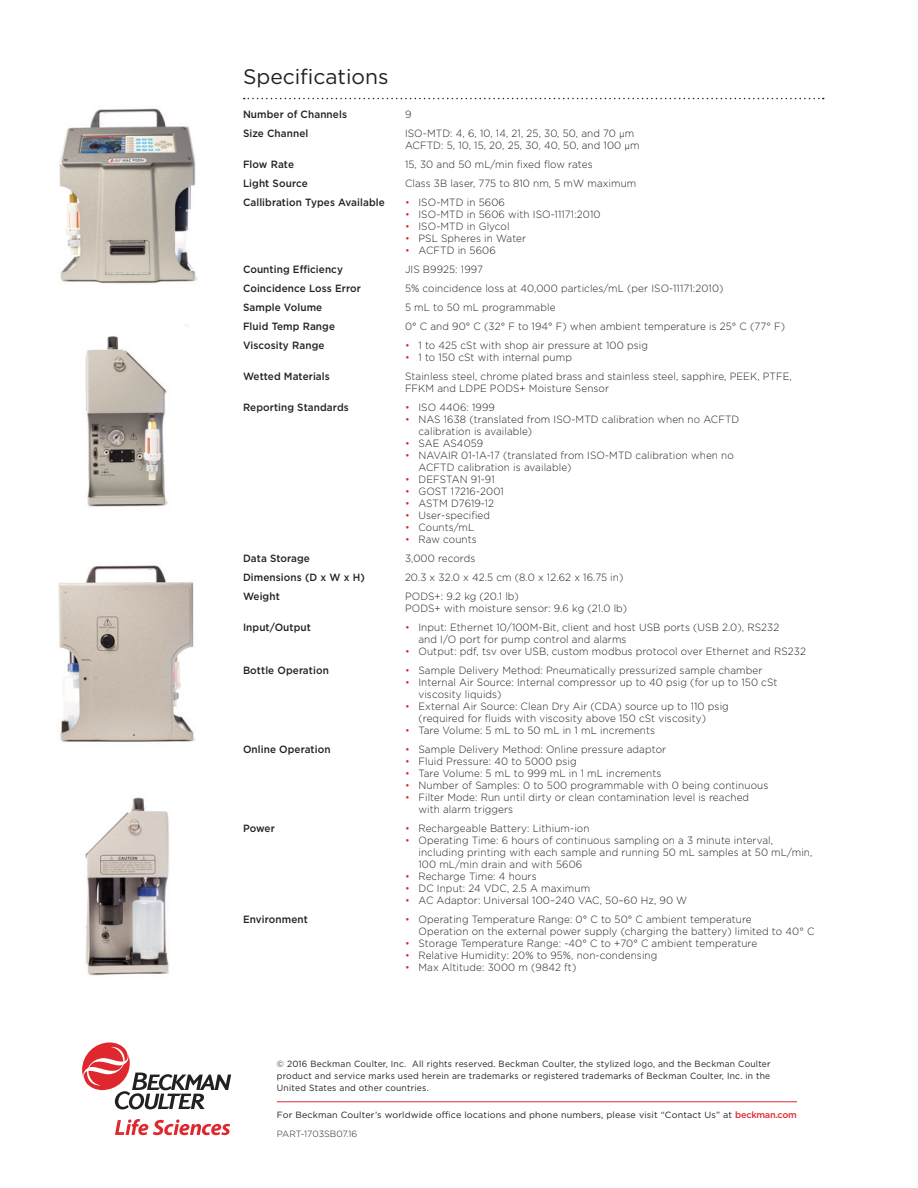
<style>
.page{position:relative;width:918px;height:1188px;background:#fff}
.page>*{position:absolute;margin:0;border:0;box-sizing:border-box;transform-origin:0 0}
.Headline{font:21px "Gotham";color:#232020}
.specs{font:300 10.5px/12px "Gotham";letter-spacing:.01em;color:#232020;scale:.95 1}
.specs-2{font:500 10.5px "Gotham";letter-spacing:.01em;color:#232020;scale:.95 1}
.footer2{font:9px/12px "Gotham";letter-spacing:.02em;color:#232020;text-align:justify;scale:.95 1}
.footer2-2{font:9px "Gotham";letter-spacing:.02em;color:#232020}
.footer_3{font:300 9px "Gotham";color:#232020}
.s1{font-family:"Gill Sans"}
.s2{color:#df282d}
.s3{font-weight:500;font-size:9.15px;color:#df282d}
</style>
<div class="page">
<hr style="left:277px;top:1101px;width:520px;height:1px;background:#df282d">
<svg style="left:82px;top:1042px;width:149px;height:67px"></svg>
<svg style="left:115px;top:1119px;width:115px;height:16px"></svg>
<img style="left:59px;top:108px;width:139px;height:176px">
<img style="left:85px;top:336px;width:83px;height:171px">
<img style="left:58px;top:565px;width:137px;height:177px">
<img style="left:85px;top:797px;width:85px;height:179px">
<svg style="left:244px;top:98px;width:580px;height:1px"></svg>
<p class="Headline" style="left:243px;top:63px;width:147px">Specifications</p>
<p class="specs-2" style="left:243px;top:107px;width:111px">Number of Channels</p>
<p class="specs" style="left:405px;top:108px;width:8px">9</p>
<p class="specs-2" style="left:243px;top:126px;width:70px">Size Channel</p>
<p class="specs" style="left:405px;top:127px;width:249px">ISO-MTD: 4, 6, 10, 14, 21, 25, 30, 50, and 70 <span class="s1">µ</span>m<br>ACFTD: 5, 10, 15, 20, 25, 30, 40, 50, and 100 <span class="s1">µ</span>m</p>
<p class="specs-2" style="left:243px;top:157px;width:55px">Flow Rate</p>
<p class="specs" style="left:405px;top:158px;width:199px">15, 30 and 50 mL/min fixed flow rates</p>
<p class="specs-2" style="left:243px;top:176px;width:70px">Light Source</p>
<p class="specs" style="left:405px;top:177px;width:245px">Class 3B laser, 775 to 810 nm, 5 mW maximum</p>
<p class="specs-2" style="left:243px;top:195px;width:151px">Callibration Types Available</p>
<p class="specs" style="left:405px;top:196px;width:107px"><span class="s2">•</span> ISO-MTD in 5606</p>
<p class="specs" style="left:405px;top:208px;width:207px"><span class="s2">•</span> ISO-MTD in 5606 with ISO-11171:2010</p>
<p class="specs" style="left:405px;top:220px;width:112px"><span class="s2">•</span> ISO-MTD in Glycol</p>
<p class="specs" style="left:405px;top:232px;width:129px"><span class="s2">•</span> PSL Spheres in Water</p>
<p class="specs" style="left:405px;top:244px;width:97px"><span class="s2">•</span> ACFTD in 5606</p>
<p class="specs-2" style="left:243px;top:262px;width:107px">Counting Efficiency</p>
<p class="specs" style="left:405px;top:263px;width:84px">JIS B9925: 1997</p>
<p class="specs-2" style="left:243px;top:281px;width:126px">Coincidence Loss Error</p>
<p class="specs" style="left:405px;top:282px;width:337px">5% coincidence loss at 40,000 particles/mL (per ISO-11171:2010)</p>
<p class="specs-2" style="left:243px;top:300px;width:85px">Sample Volume</p>
<p class="specs" style="left:405px;top:301px;width:160px">5 mL to 50 mL programmable</p>
<p class="specs-2" style="left:243px;top:319px;width:98px">Fluid Temp Range</p>
<p class="specs" style="left:405px;top:320px;width:402px">0° C and 90° C (32° F to 194° F) when ambient temperature is 25° C (77° F)</p>
<p class="specs-2" style="left:243px;top:338px;width:87px">Viscosity Range</p>
<p class="specs" style="left:405px;top:339px;width:257px"><span class="s2">•</span> 1 to 425 cSt with shop air pressure at 100 psig</p>
<p class="specs" style="left:405px;top:351px;width:177px"><span class="s2">•</span> 1 to 150 cSt with internal pump</p>
<p class="specs-2" style="left:243px;top:370px;width:93px">Wetted Materials</p>
<p class="specs" style="left:405px;top:370px;width:409px">Stainless steel, chrome plated brass and stainless steel, sapphire, PEEK, PTFE,<br>FFKM and LDPE PODS+ Moisture Sensor</p>
<p class="specs-2" style="left:243px;top:401px;width:113px">Reporting Standards</p>
<p class="specs" style="left:405px;top:401px;width:96px"><span class="s2">•</span> ISO 4406: 1999</p>
<p class="specs" style="left:418px;top:413px;width:339px;text-indent:-13px"><span class="s2">•</span> NAS 1638 (translated from ISO-MTD calibration when no ACFTD calibration is available)</p>
<p class="specs" style="left:405px;top:437px;width:84px"><span class="s2">•</span> SAE AS4059</p>
<p class="specs" style="left:418px;top:449px;width:333px;text-indent:-13px"><span class="s2">•</span> NAVAIR 01-1A-17 (translated from ISO-MTD calibration when no<br>ACFTD calibration is available)</p>
<p class="specs" style="left:405px;top:473px;width:96px"><span class="s2">•</span> DEFSTAN 91-91</p>
<p class="specs" style="left:405px;top:485px;width:106px"><span class="s2">•</span> GOST 17216-2001</p>
<p class="specs" style="left:405px;top:497px;width:95px"><span class="s2">•</span> ASTM D7619-12</p>
<p class="specs" style="left:405px;top:509px;width:91px"><span class="s2">•</span> User-specified</p>
<p class="specs" style="left:405px;top:521px;width:74px"><span class="s2">•</span> Counts/mL</p>
<p class="specs" style="left:405px;top:533px;width:77px"><span class="s2">•</span> Raw counts</p>
<p class="specs-2" style="left:243px;top:552px;width:72px">Data Storage</p>
<p class="specs" style="left:405px;top:552px;width:76px">3,000 records</p>
<p class="specs-2" style="left:243px;top:571px;width:130px">Dimensions (D x W x H)</p>
<p class="specs" style="left:405px;top:571px;width:231px">20.3 x 32.0 x 42.5 cm (8.0 x 12.62 x 16.75 in)</p>
<p class="specs-2" style="left:243px;top:590px;width:40px">Weight</p>
<p class="specs" style="left:405px;top:590px;width:235px">PODS+: 9.2 kg (20.1 lb)<br>PODS+ with moisture sensor: 9.6 kg (21.0 lb)</p>
<p class="specs-2" style="left:243px;top:621px;width:73px">Input/Output</p>
<p class="specs" style="left:418px;top:621px;width:381px;text-indent:-13px"><span class="s2">•</span> Input: Ethernet 10/100M-Bit, client and host USB ports (USB 2.0), RS232 and I/O port for pump control and alarms</p>
<p class="specs" style="left:405px;top:645px;width:424px"><span class="s2">•</span> Output: pdf, tsv over USB, custom modbus protocol over Ethernet and RS232</p>
<p class="specs-2" style="left:243px;top:664px;width:92px">Bottle Operation</p>
<p class="specs" style="left:405px;top:664px;width:378px"><span class="s2">•</span> Sample Delivery Method: Pneumatically pressurized sample chamber</p>
<p class="specs" style="left:418px;top:676px;width:379px;text-indent:-13px"><span class="s2">•</span> Internal Air Source: Internal compressor up to 40 psig (for up to 150 cSt viscosity liquids)</p>
<p class="specs" style="left:418px;top:700px;width:328px;text-indent:-13px"><span class="s2">•</span> External Air Source: Clean Dry Air (CDA) source up to 110 psig (required for fluids with viscosity above 150 cSt viscosity)</p>
<p class="specs" style="left:405px;top:724px;width:265px"><span class="s2">•</span> Tare Volume: 5 mL to 50 mL in 1 mL increments</p>
<p class="specs-2" style="left:243px;top:743px;width:94px">Online Operation</p>
<p class="specs" style="left:405px;top:743px;width:276px"><span class="s2">•</span> Sample Delivery Method: Online pressure adaptor</p>
<p class="specs" style="left:405px;top:755px;width:182px"><span class="s2">•</span> Fluid Pressure: 40 to 5000 psig</p>
<p class="specs" style="left:405px;top:767px;width:271px"><span class="s2">•</span> Tare Volume: 5 mL to 999 mL in 1 mL increments</p>
<p class="specs" style="left:405px;top:779px;width:384px"><span class="s2">•</span> Number of Samples: 0 to 500 programmable with 0 being continuous</p>
<p class="specs" style="left:418px;top:791px;width:350px;text-indent:-13px"><span class="s2">•</span> Filter Mode: Run until dirty or clean contamination level is reached with alarm triggers</p>
<p class="specs-2" style="left:243px;top:822px;width:35px">Power</p>
<p class="specs" style="left:405px;top:822px;width:196px"><span class="s2">•</span> Rechargeable Battery: Lithium-ion</p>
<p class="specs" style="left:418px;top:834px;width:416px;text-indent:-13px"><span class="s2">•</span> Operating Time: 6 hours of continuous sampling on a 3 minute interval, including printing with each sample and running 50 mL samples at 50 mL/min,<br>100 mL/min drain and with 5606</p>
<p class="specs" style="left:405px;top:870px;width:140px"><span class="s2">•</span> Recharge Time: 4 hours</p>
<p class="specs" style="left:405px;top:882px;width:196px"><span class="s2">•</span> DC Input: 24 VDC, 2.5 A maximum</p>
<p class="specs" style="left:405px;top:894px;width:299px"><span class="s2">•</span> AC Adaptor: Universal 100–240 VAC, 50–60 Hz, 90 W</p>
<p class="specs-2" style="left:243px;top:913px;width:70px">Environment</p>
<p class="specs" style="left:418px;top:913px;width:418px;text-indent:-13px"><span class="s2">•</span> Operating Temperature Range: 0° C to 50° C ambient temperature<br>Operation on the external power supply (charging the battery) limited to 40° C</p>
<p class="specs" style="left:405px;top:937px;width:372px"><span class="s2">•</span> Storage Temperature Range: -40° C to +70° C ambient temperature</p>
<p class="specs" style="left:405px;top:949px;width:267px"><span class="s2">•</span> Relative Humidity: 20% to 95%, non-condensing</p>
<p class="specs" style="left:405px;top:961px;width:182px"><span class="s2">•</span> Max Altitude: 3000 m (9842 ft)</p>
<p class="footer2" style="left:277px;top:1058px;width:521px">© 2016 Beckman Coulter, Inc. All rights reserved. Beckman Coulter, the stylized logo, and the Beckman Coulter product and service marks used herein are trademarks or registered trademarks of Beckman Coulter, Inc. in the United States and other countries.</p>
<p class="footer2-2" style="left:277px;top:1109px;width:521px">For Beckman Coulter’s worldwide office locations and phone numbers, please visit “Contact Us” at <span class="s3">beckman.com</span></p>
<p class="footer_3" style="left:277px;top:1128px;width:82px">PART-1703SB07.16</p>
</div>
